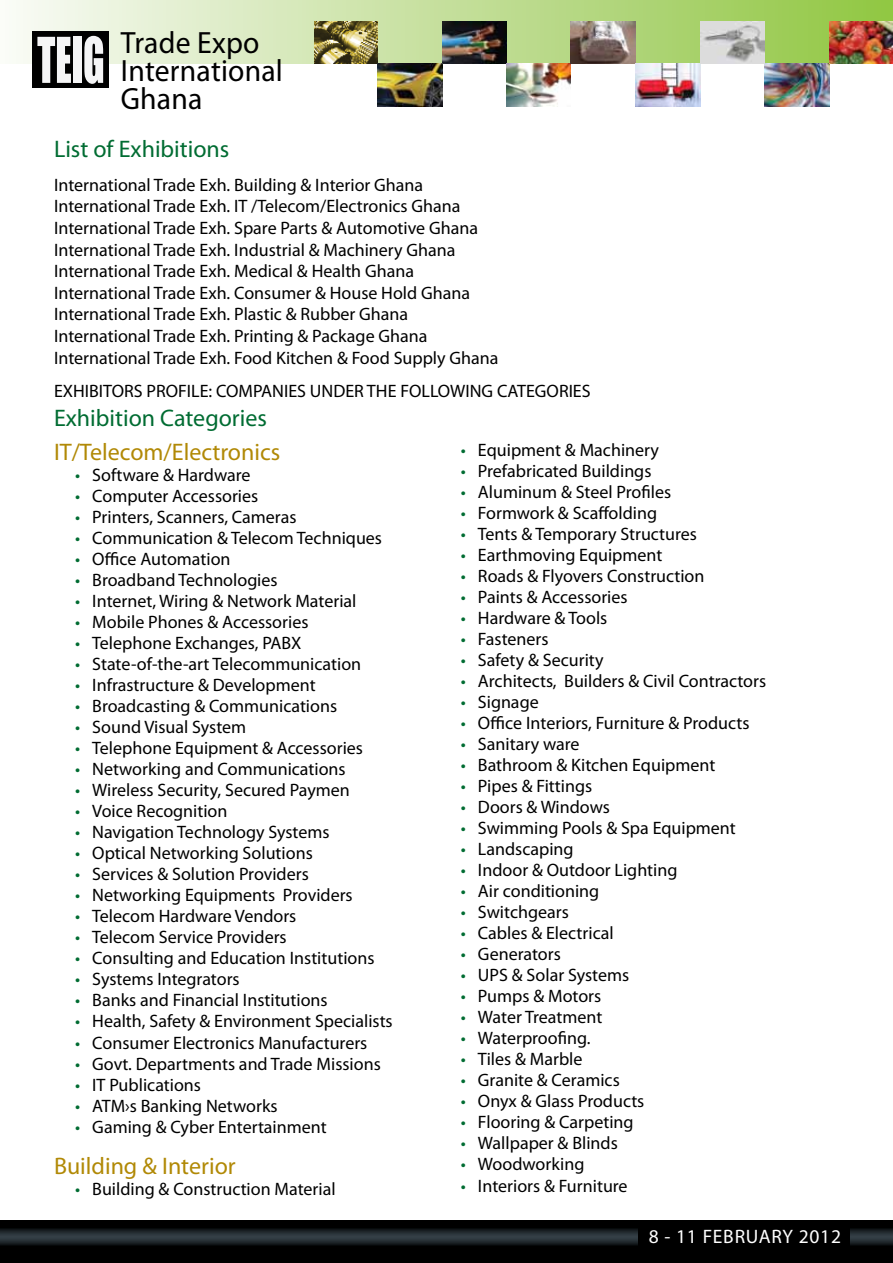
<style>
.page{position:relative;width:893px;height:1263px;background:#fff}
.page>*{position:absolute;margin:0;border:0;box-sizing:border-box;transform-origin:0 0}
.t1{font:30.9px/27.8px "Myriad Pro";letter-spacing:.005em;color:#000;scale:.96 1}
.t2{font:24px "Myriad Pro";color:#b18906}
.t3{font:24px "Myriad Pro";color:#006c32}
.t4{font:19.5px "Myriad Pro";letter-spacing:.04em;color:#fff}
.t5{font:18px/21.6px "Myriad Pro";color:#000}
.s1{color:#006c32}
</style>
<div class="page">
<div style="left:0;top:0;width:893px;height:64px;background:linear-gradient(to right,#f9faf6,#90c542)"></div>
<div style="left:0;top:1220px;width:893px;height:43px;background:#000"></div>
<svg style="left:0;top:1228px;width:638px;height:17px;background:#222a2e"></svg>
<svg style="left:851px;top:1228px;width:42px;height:17px"></svg>
<div style="left:32px;top:31px;width:77px;height:57px;background:#000"></div>
<svg style="left:37px;top:37px;width:34px;height:46px"></svg>
<div style="left:73px;top:37px;width:8px;height:46px;background:#f5f5f6"></div>
<svg style="left:84px;top:36px;width:19px;height:48px"></svg>
<img style="left:442px;top:22px;width:64px;height:42px">
<img style="left:314px;top:22px;width:64px;height:42px">
<img style="left:506px;top:64px;width:64px;height:42px">
<img style="left:378px;top:64px;width:64px;height:42px">
<img style="left:570px;top:21px;width:65px;height:43px">
<img style="left:635px;top:64px;width:65px;height:43px">
<img style="left:765px;top:64px;width:64px;height:42px">
<img style="left:829px;top:21px;width:64px;height:43px">
<img style="left:700px;top:21px;width:65px;height:43px">
<h1 class="t1" style="left:121px;top:29px;width:170px">Trade Expo<br>International<br>Ghana</h1>
<h2 class="t3" style="left:54px;top:134px;width:177px">List of Exhibitions</h2>
<p class="t5" style="left:54px;top:174px;width:446px">International Trade Exh. Building &amp; Interior Ghana International Trade Exh. IT /Telecom/Electronics Ghana International Trade Exh. Spare Parts &amp; Automotive Ghana International Trade Exh. Industrial &amp; Machinery Ghana International Trade Exh. Medical &amp; Health Ghana International Trade Exh. Consumer &amp; House Hold Ghana International Trade Exh. Plastic &amp; Rubber Ghana International Trade Exh. Printing &amp; Package Ghana International Trade Exh. Food Kitchen &amp; Food Supply Ghana</p>
<p class="t5" style="left:54px;top:380px;width:538px">EXHIBITORS PROFILE: COMPANIES UNDER THE FOLLOWING CATEGORIES</p>
<h2 class="t3" style="left:54px;top:403px;width:214px">Exhibition Categories</h2>
<h2 class="t2" style="left:54px;top:437px;width:228px">IT/Telecom/Electronics</h2>
<p class="t5" style="left:75px;top:464px;width:177px"><span class="s1">•</span> Software &amp; Hardware</p>
<p class="t5" style="left:75px;top:485px;width:185px"><span class="s1">•</span> Computer Accessories</p>
<p class="t5" style="left:75px;top:506px;width:223px"><span class="s1">•</span> Printers, Scanners, Cameras</p>
<p class="t5" style="left:75px;top:527px;width:308px"><span class="s1">•</span> Communication &amp; Telecom Techniques</p>
<p class="t5" style="left:75px;top:548px;width:157px"><span class="s1">•</span> Office Automation</p>
<p class="t5" style="left:75px;top:569px;width:204px"><span class="s1">•</span> Broadband Technologies</p>
<p class="t5" style="left:75px;top:590px;width:283px"><span class="s1">•</span> Internet, Wiring &amp; Network Material</p>
<p class="t5" style="left:75px;top:611px;width:235px"><span class="s1">•</span> Mobile Phones &amp; Accessories</p>
<p class="t5" style="left:75px;top:632px;width:228px"><span class="s1">•</span> Telephone Exchanges, PABX</p>
<p class="t5" style="left:75px;top:653px;width:287px"><span class="s1">•</span> State-of-the-art Telecommunication</p>
<p class="t5" style="left:75px;top:674px;width:242px"><span class="s1">•</span> Infrastructure &amp; Development</p>
<p class="t5" style="left:75px;top:695px;width:263px"><span class="s1">•</span> Broadcasting &amp; Communications</p>
<p class="t5" style="left:75px;top:716px;width:172px"><span class="s1">•</span> Sound Visual System</p>
<p class="t5" style="left:75px;top:737px;width:289px"><span class="s1">•</span> Telephone Equipment &amp; Accessories</p>
<p class="t5" style="left:75px;top:758px;width:272px"><span class="s1">•</span> Networking and Communications</p>
<p class="t5" style="left:75px;top:779px;width:276px"><span class="s1">•</span> Wireless Security, Secured Paymen</p>
<p class="t5" style="left:75px;top:800px;width:154px"><span class="s1">•</span> Voice Recognition</p>
<p class="t5" style="left:75px;top:821px;width:256px"><span class="s1">•</span> Navigation Technology Systems</p>
<p class="t5" style="left:75px;top:842px;width:239px"><span class="s1">•</span> Optical Networking Solutions</p>
<p class="t5" style="left:75px;top:863px;width:235px"><span class="s1">•</span> Services &amp; Solution Providers</p>
<p class="t5" style="left:75px;top:884px;width:279px"><span class="s1">•</span> Networking Equipments Providers</p>
<p class="t5" style="left:75px;top:905px;width:223px"><span class="s1">•</span> Telecom Hardware Vendors</p>
<p class="t5" style="left:75px;top:926px;width:213px"><span class="s1">•</span> Telecom Service Providers</p>
<p class="t5" style="left:75px;top:947px;width:301px"><span class="s1">•</span> Consulting and Education Institutions</p>
<p class="t5" style="left:75px;top:968px;width:166px"><span class="s1">•</span> Systems Integrators</p>
<p class="t5" style="left:75px;top:989px;width:254px"><span class="s1">•</span> Banks and Financial Institutions</p>
<p class="t5" style="left:75px;top:1010px;width:319px"><span class="s1">•</span> Health, Safety &amp; Environment Specialists</p>
<p class="t5" style="left:75px;top:1031px;width:294px"><span class="s1">•</span> Consumer Electronics Manufacturers</p>
<p class="t5" style="left:75px;top:1052px;width:307px"><span class="s1">•</span> Govt. Departments and Trade Missions</p>
<p class="t5" style="left:75px;top:1073px;width:127px"><span class="s1">•</span> IT Publications</p>
<p class="t5" style="left:75px;top:1094px;width:204px"><span class="s1">•</span> ATM›s Banking Networks</p>
<p class="t5" style="left:75px;top:1115px;width:253px"><span class="s1">•</span> Gaming &amp; Cyber Entertainment</p>
<h2 class="t2" style="left:54px;top:1151px;width:183px">Building &amp; Interior</h2>
<p class="t5" style="left:75px;top:1178px;width:262px"><span class="s1">•</span> Building &amp; Construction Material</p>
<p class="t5" style="left:461px;top:439px;width:200px"><span class="s1">•</span> Equipment &amp; Machinery</p>
<p class="t5" style="left:461px;top:460px;width:192px"><span class="s1">•</span> Prefabricated Buildings</p>
<p class="t5" style="left:461px;top:481px;width:212px"><span class="s1">•</span> Aluminum &amp; Steel Profiles</p>
<p class="t5" style="left:461px;top:502px;width:198px"><span class="s1">•</span> Formwork &amp; Scaffolding</p>
<p class="t5" style="left:461px;top:523px;width:238px"><span class="s1">•</span> Tents &amp; Temporary Structures</p>
<p class="t5" style="left:461px;top:544px;width:203px"><span class="s1">•</span> Earthmoving Equipment</p>
<p class="t5" style="left:461px;top:565px;width:245px"><span class="s1">•</span> Roads &amp; Flyovers Construction</p>
<p class="t5" style="left:461px;top:586px;width:168px"><span class="s1">•</span> Paints &amp; Accessories</p>
<p class="t5" style="left:461px;top:607px;width:148px"><span class="s1">•</span> Hardware &amp; Tools</p>
<p class="t5" style="left:461px;top:628px;width:89px"><span class="s1">•</span> Fasteners</p>
<p class="t5" style="left:461px;top:649px;width:144px"><span class="s1">•</span> Safety &amp; Security</p>
<p class="t5" style="left:461px;top:670px;width:307px"><span class="s1">•</span> Architects, Builders &amp; Civil Contractors</p>
<p class="t5" style="left:461px;top:691px;width:79px"><span class="s1">•</span> Signage</p>
<p class="t5" style="left:461px;top:712px;width:290px"><span class="s1">•</span> Office Interiors, Furniture &amp; Products</p>
<p class="t5" style="left:461px;top:733px;width:120px"><span class="s1">•</span> Sanitary ware</p>
<p class="t5" style="left:461px;top:754px;width:256px"><span class="s1">•</span> Bathroom &amp; Kitchen Equipment</p>
<p class="t5" style="left:461px;top:775px;width:133px"><span class="s1">•</span> Pipes &amp; Fittings</p>
<p class="t5" style="left:461px;top:796px;width:151px"><span class="s1">•</span> Doors &amp; Windows</p>
<p class="t5" style="left:461px;top:817px;width:276px"><span class="s1">•</span> Swimming Pools &amp; Spa Equipment</p>
<p class="t5" style="left:461px;top:838px;width:114px"><span class="s1">•</span> Landscaping</p>
<p class="t5" style="left:461px;top:859px;width:218px"><span class="s1">•</span> Indoor &amp; Outdoor Lighting</p>
<p class="t5" style="left:461px;top:880px;width:140px"><span class="s1">•</span> Air conditioning</p>
<p class="t5" style="left:461px;top:901px;width:109px"><span class="s1">•</span> Switchgears</p>
<p class="t5" style="left:461px;top:922px;width:154px"><span class="s1">•</span> Cables &amp; Electrical</p>
<p class="t5" style="left:461px;top:943px;width:101px"><span class="s1">•</span> Generators</p>
<p class="t5" style="left:461px;top:964px;width:170px"><span class="s1">•</span> UPS &amp; Solar Systems</p>
<p class="t5" style="left:461px;top:985px;width:142px"><span class="s1">•</span> Pumps &amp; Motors</p>
<p class="t5" style="left:461px;top:1006px;width:143px"><span class="s1">•</span> Water Treatment</p>
<p class="t5" style="left:461px;top:1027px;width:131px"><span class="s1">•</span> Waterproofing.</p>
<p class="t5" style="left:461px;top:1048px;width:123px"><span class="s1">•</span> Tiles &amp; Marble</p>
<p class="t5" style="left:461px;top:1069px;width:160px"><span class="s1">•</span> Granite &amp; Ceramics</p>
<p class="t5" style="left:461px;top:1090px;width:185px"><span class="s1">•</span> Onyx &amp; Glass Products</p>
<p class="t5" style="left:461px;top:1111px;width:174px"><span class="s1">•</span> Flooring &amp; Carpeting</p>
<p class="t5" style="left:461px;top:1132px;width:158px"><span class="s1">•</span> Wallpaper &amp; Blinds</p>
<p class="t5" style="left:461px;top:1153px;width:125px"><span class="s1">•</span> Woodworking</p>
<p class="t5" style="left:461px;top:1174px;width:168px"><span class="s1">•</span> Interiors &amp; Furniture</p>
<p class="t4" style="left:649px;top:1224px;width:194px">8 - 11 FEBRUARY 2012</p>
</div>
